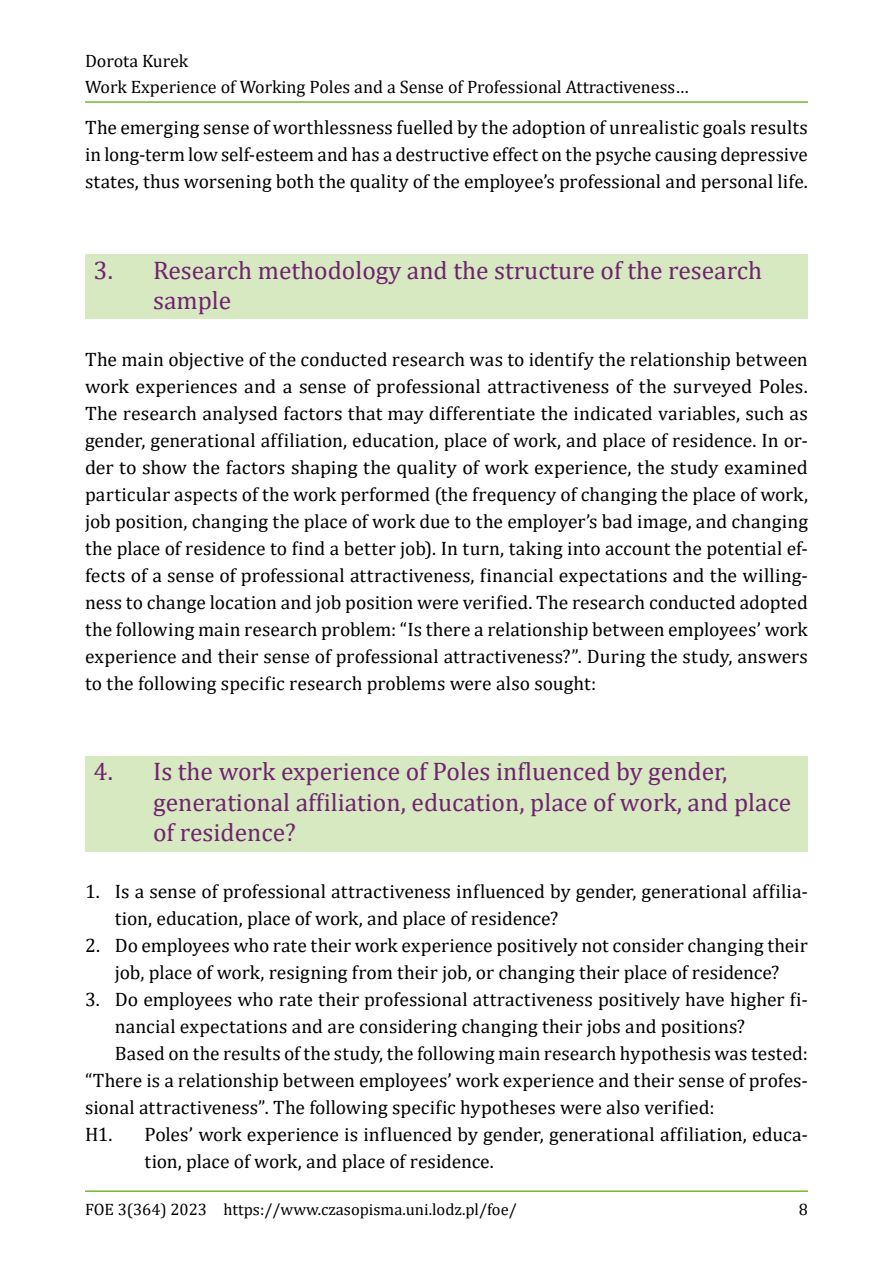
<style>
.page{position:relative;width:893px;height:1263px;background:#fff}
.page>*{position:absolute;margin:0;border:0;box-sizing:border-box;transform-origin:0 0}
.H_1{font:25.5px/30.6px "Cambria";color:#702371}
.txt_1_ENG{font:19.5px/27px "Cambria";color:#000}
.txt_ENG{font:19.5px/27px "Cambria";color:#000;text-align:justify}
.t1{font:18px/25.8px "Cambria";color:#000}
.t2{font:16.5px "Cambria";color:#000}
</style>
<div class="page">
<hr style="left:85px;top:101px;width:723px;height:2px;background:#76b72d">
<hr style="left:85px;top:1190px;width:723px;height:2px;background:#76b72d">
<div style="left:85px;top:254px;width:723px;height:65px;background:#d6e9c0"></div>
<div style="left:85px;top:756px;width:723px;height:95px;background:#d6e9c0"></div>
<p class="t1" style="left:85px;top:48px;width:605px">Dorota Kurek<br>Work Experience of Working Poles and a Sense of Professional Attractiveness…</p>
<p class="txt_ENG" style="left:85px;top:114px;width:724px">The emerging sense of worthlessness fuelled by the adoption of unrealistic goals results in long‑term low self‑esteem and has a destructive effect on the psyche causing depressive states, thus worsening both the quality of the employee’s professional and personal life.</p>
<h2 class="H_1" style="left:153px;top:254px;width:611px;text-indent:-60px">3. Research methodology and the structure of the research sample</h2>
<p class="txt_1_ENG" style="left:85px;top:346px;width:724px;text-align:justify">The main objective of the conducted research was to identify the relationship between work experiences and a sense of professional attractiveness of the surveyed Poles.<br>The research analysed factors that may differentiate the indicated variables, such as gender, generational affiliation, education, place of work, and place of residence. In or&shy;der to show the factors shaping the quality of work experience, the study examined particular aspects of the work performed (the frequency of changing the place of work, job position, changing the place of work due to the employer’s bad image, and changing the place of residence to find a better job). In turn, taking into account the potential ef&shy;fects of a sense of professional attractiveness, financial expectations and the willing&shy;ness to change location and job position were verified. The research conducted adopted the following main research problem: “Is there a relationship between employees’ work experience and their sense of professional attractiveness?”. During the study, answers to the following specific research problems were also sought:</p>
<h2 class="H_1" style="left:153px;top:756px;width:640px;text-indent:-60px">4. Is the work experience of Poles influenced by gender, generational affiliation, education, place of work, and place of residence?</h2>
<p class="txt_1_ENG" style="left:115px;top:878px;width:695px;text-indent:-30px">1. Is a sense of professional attractiveness influenced by gender, generational affilia&shy;tion, education, place of work, and place of residence?</p>
<p class="txt_1_ENG" style="left:85px;top:932px;width:724px;text-align:center">2. Do employees who rate their work experience positively not consider changing their job, place of work, resigning from their job, or changing their place of residence?</p>
<p class="txt_1_ENG" style="left:115px;top:986px;width:695px;text-indent:-30px">3. Do employees who rate their professional attractiveness positively have higher fi&shy;nancial expectations and are considering changing their jobs and positions?</p>
<p class="txt_ENG" style="left:85px;top:1040px;width:724px;text-indent:30px">Based on the results of the study, the following main research hypothesis was tested: “There is a relationship between employees’ work experience and their sense of profes&shy;sional attractiveness”. The following specific hypotheses were also verified:</p>
<p class="txt_1_ENG" style="left:145px;top:1121px;width:665px;text-indent:-60px">H1. Poles’ work experience is influenced by gender, generational affiliation, educa&shy;tion, place of work, and place of residence.</p>
<p class="t2" style="left:85px;top:1199px;width:433px">FOE 3(364) 2023 https://www.czasopisma.uni.lodz.pl/foe/</p>
<p class="t2" style="left:799px;top:1199px;width:11px">8</p>
</div>
